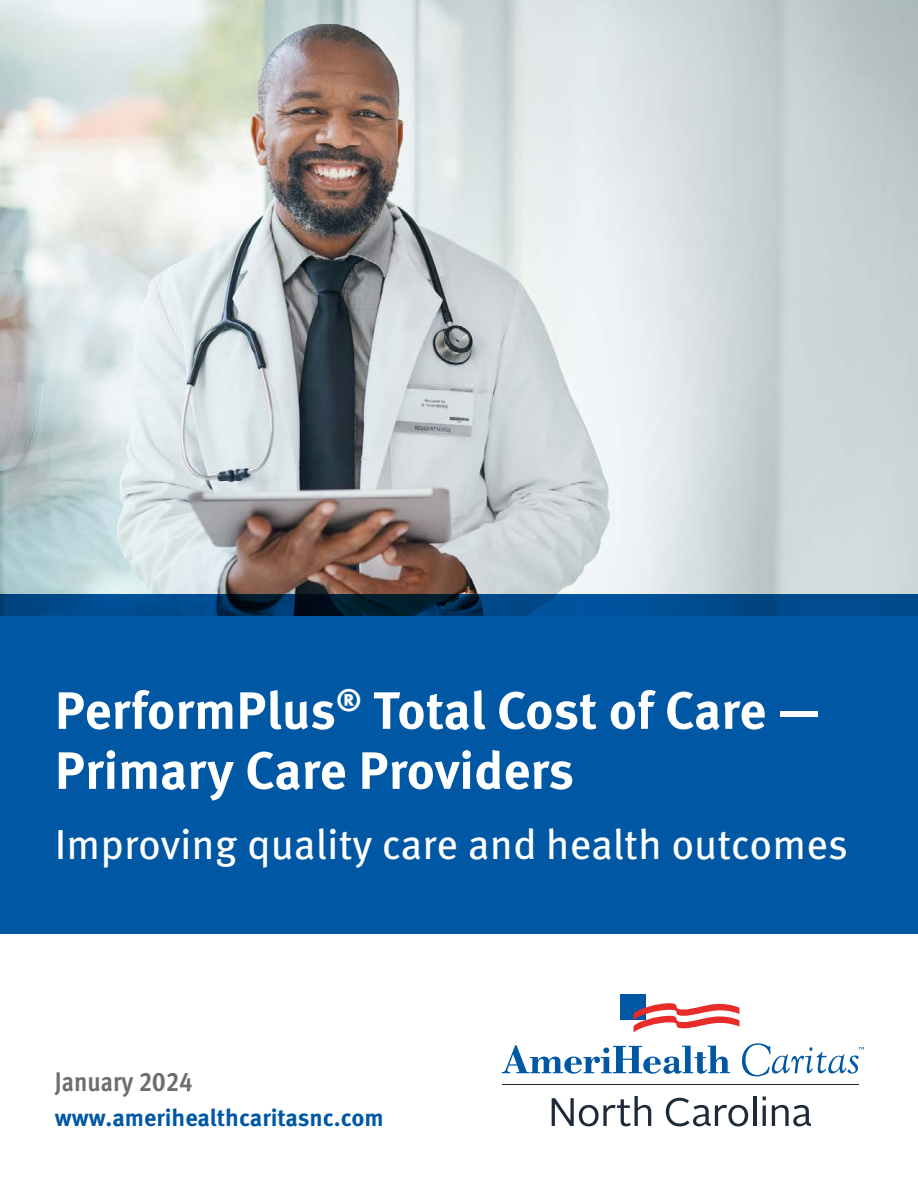
<style>
.page{position:relative;width:918px;height:1188px;background:#fff}
.page>*{position:absolute;margin:0;border:0;box-sizing:border-box;transform-origin:0 0}
.t1{font:700 52.5px/60px "Meta Pro";letter-spacing:-.005em;color:#fff}
.t2{font:42px "Meta Pro";color:#fff}
.t3{font:700 condensed 27px "Meta Pro";color:#6d6e71}
.t4{font:700 24px "Meta Pro";color:#0058a4}
</style>
<div class="page">
<img style="left:0;top:0;width:918px;height:594px">
<div style="left:0;top:594px;width:918px;height:339px;background:#0058a4"></div>
<div style="left:621px;top:995px;width:25px;height:25px;background:#0058a4"></div>
<svg style="left:633px;top:1003px;width:106px;height:29px"></svg>
<svg style="left:502px;top:1045px;width:228px;height:29px"></svg>
<svg style="left:552px;top:1096px;width:99px;height:30px"></svg>
<svg style="left:666px;top:1098px;width:82px;height:28px"></svg>
<hr style="left:753px;top:1096px;width:3px;height:30px;background:#1d2b39">
<hr style="left:763px;top:1106px;width:3px;height:20px;background:#1d2b39">
<svg style="left:772px;top:1105px;width:39px;height:21px"></svg>
<hr style="left:502px;top:1084px;width:357px;height:1px;background:#1d2b39">
<svg style="left:742px;top:1043px;width:122px;height:33px"></svg>
<p class="t1" style="left:55px;top:677px;width:767px">PerformPlus<sup>®</sup> Total Cost of Care —<br>Primary Care Providers</p>
<p class="t2" style="left:55px;top:813px;width:795px">Improving quality care and health outcomes</p>
<p class="t3" style="left:55px;top:1061px;width:139px">January 2024</p>
<p class="t4" style="left:55px;top:1099px;width:331px">www.amerihealthcaritasnc.com</p>
</div>
